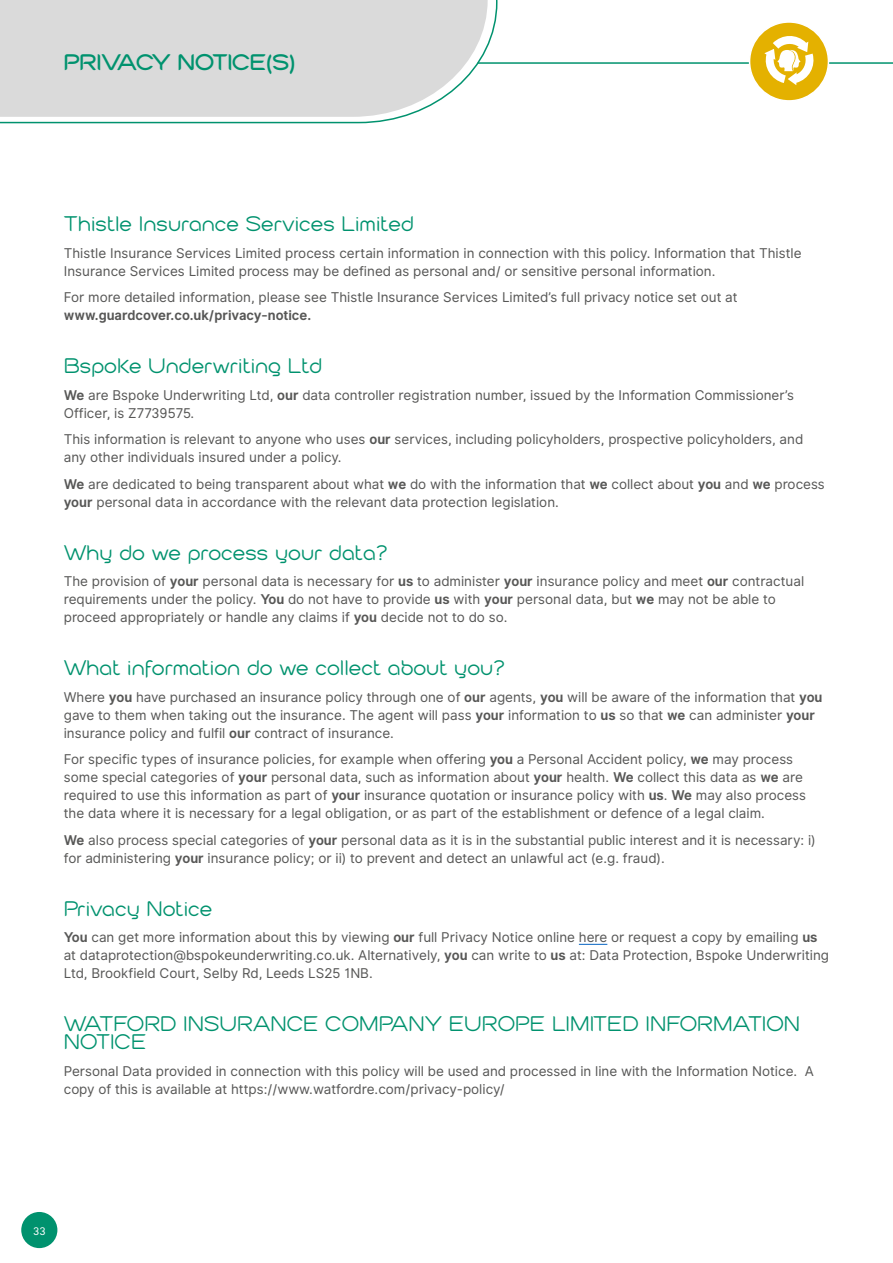
<style>
.page{position:relative;width:893px;height:1263px;background:#fff}
.page>*{position:absolute;margin:0;border:0;box-sizing:border-box;transform-origin:0 0}
.t1{font:700 24px "Cabourg";letter-spacing:-.01em;color:#00926e}
.t2{font:22.5px/18px "Cabourg";color:#00926e}
.t3{font:13.5px/18px "Inter UI";color:#575756}
.t4{font:700 13.5px "Inter UI";color:#575756}
.t5{font:10.5px "Inter UI";color:#fff}
.s1{font-weight:700}
</style>
<div class="page">
<svg style="left:579px;top:944px;width:28px;height:1px"></svg>
<div style="left:21px;top:1212px;width:36px;height:36px;background:#00926e;border-radius:50%"></div>
<svg style="left:0;top:0;width:498px;height:124px;background:#dbdddc"></svg>
<hr style="left:478px;top:62px;width:415px;height:2px;background:#00926e">
<div style="left:750px;top:22px;width:78px;height:79px;background:#e4b100;border-radius:50%"></div>
<div style="left:749px;top:21px;width:80px;height:81px;border:2px solid #fff;border-radius:50%"></div>
<svg style="left:764px;top:36px;width:50px;height:49px"></svg>
<h1 class="t1" style="left:64px;top:50px;width:233px">PRIVACY NOTICE(S)</h1>
<h2 class="t2" style="left:64px;top:215px;width:352px">Thistle Insurance Services Limited</h2>
<p class="t3" style="left:64px;top:244px;width:739px">Thistle Insurance Services Limited process certain information in connection with this policy. Information that Thistle<br>Insurance Services Limited process may be defined as personal and/ or sensitive personal information.</p>
<p class="t3" style="left:64px;top:288px;width:675px">For more detailed information, please see Thistle Insurance Services Limited’s full privacy notice set out at</p>
<p class="t4" style="left:64px;top:306px;width:249px">www.guardcover.co.uk/privacy-notice.</p>
<h2 class="t2" style="left:64px;top:357px;width:260px">Bspoke Underwriting Ltd</h2>
<p class="t3" style="left:64px;top:386px;width:732px"><span class="s1">We</span> are Bspoke Underwriting Ltd, <span class="s1">our</span> data controller registration number, issued by the Information Commissioner’s<br>Officer, is Z7739575.</p>
<p class="t3" style="left:64px;top:430px;width:741px">This information is relevant to anyone who uses <span class="s1">our</span> services, including policyholders, prospective policyholders, and any other individuals insured under a policy.</p>
<p class="t3" style="left:64px;top:475px;width:763px"><span class="s1">We</span> are dedicated to being transparent about what <span class="s1">we</span> do with the information that <span class="s1">we</span> collect about <span class="s1">you</span> and <span class="s1">we</span> process <span class="s1">your</span> personal data in accordance with the relevant data protection legislation.</p>
<h2 class="t2" style="left:64px;top:543px;width:325px">Why do we process your data?</h2>
<p class="t3" style="left:64px;top:572px;width:742px">The provision of <span class="s1">your</span> personal data is necessary for <span class="s1">us</span> to administer <span class="s1">your</span> insurance policy and meet <span class="s1">our</span> contractual requirements under the policy. <span class="s1">You</span> do not have to provide <span class="s1">us</span> with <span class="s1">your</span> personal data, but <span class="s1">we</span> may not be able to proceed appropriately or handle any claims if <span class="s1">you</span> decide not to do so.</p>
<h2 class="t2" style="left:64px;top:659px;width:443px">What information do we collect about you?</h2>
<p class="t3" style="left:64px;top:688px;width:760px">Where <span class="s1">you</span> have purchased an insurance policy through one of <span class="s1">our</span> agents, <span class="s1">you</span> will be aware of the information that <span class="s1">you </span>gave to them when taking out the insurance. The agent will pass <span class="s1">your</span> information to <span class="s1">us</span> so that <span class="s1">we</span> can administer <span class="s1">your </span>insurance policy and fulfil <span class="s1">our</span> contract of insurance.</p>
<p class="t3" style="left:64px;top:750px;width:744px">For specific types of insurance policies, for example when offering <span class="s1">you</span> a Personal Accident policy, <span class="s1">we</span> may process some special categories of <span class="s1">your</span> personal data, such as information about <span class="s1">your</span> health. <span class="s1">We</span> collect this data as <span class="s1">we</span> are required to use this information as part of <span class="s1">your</span> insurance quotation or insurance policy with <span class="s1">us</span>. <span class="s1">We</span> may also process the data where it is necessary for a legal obligation, or as part of the establishment or defence of a legal claim.</p>
<p class="t3" style="left:64px;top:831px;width:753px"><span class="s1">We</span> also process special categories of <span class="s1">your</span> personal data as it is in the substantial public interest and it is necessary: i) for administering <span class="s1">your</span> insurance policy; or ii) to prevent and detect an unlawful act (e.g. fraud).</p>
<h2 class="t2" style="left:64px;top:899px;width:150px">Privacy Notice</h2>
<p class="t3" style="left:64px;top:929px;width:767px"><span class="s1">You</span> can get more information about this by viewing <span class="s1">our</span> full Privacy Notice online here or request a copy by emailing <span class="s1">us </span>at dataprotection@bspokeunderwriting.co.uk. Alternatively, <span class="s1">you</span> can write to <span class="s1">us</span> at: Data Protection, Bspoke Underwriting<br>Ltd, Brookfield Court, Selby Rd, Leeds LS25 1NB.</p>
<h2 class="t2" style="left:64px;top:1015px;width:738px">WATFORD INSURANCE COMPANY EUROPE LIMITED INFORMATION<br>NOTICE</h2>
<p class="t3" style="left:64px;top:1062px;width:752px">Personal Data provided in connection with this policy will be used and processed in line with the Information Notice. A copy of this is available at https://www.watfordre.com/privacy-policy/</p>
<p class="t5" style="left:33px;top:1224px;width:14px">33</p>
</div>
